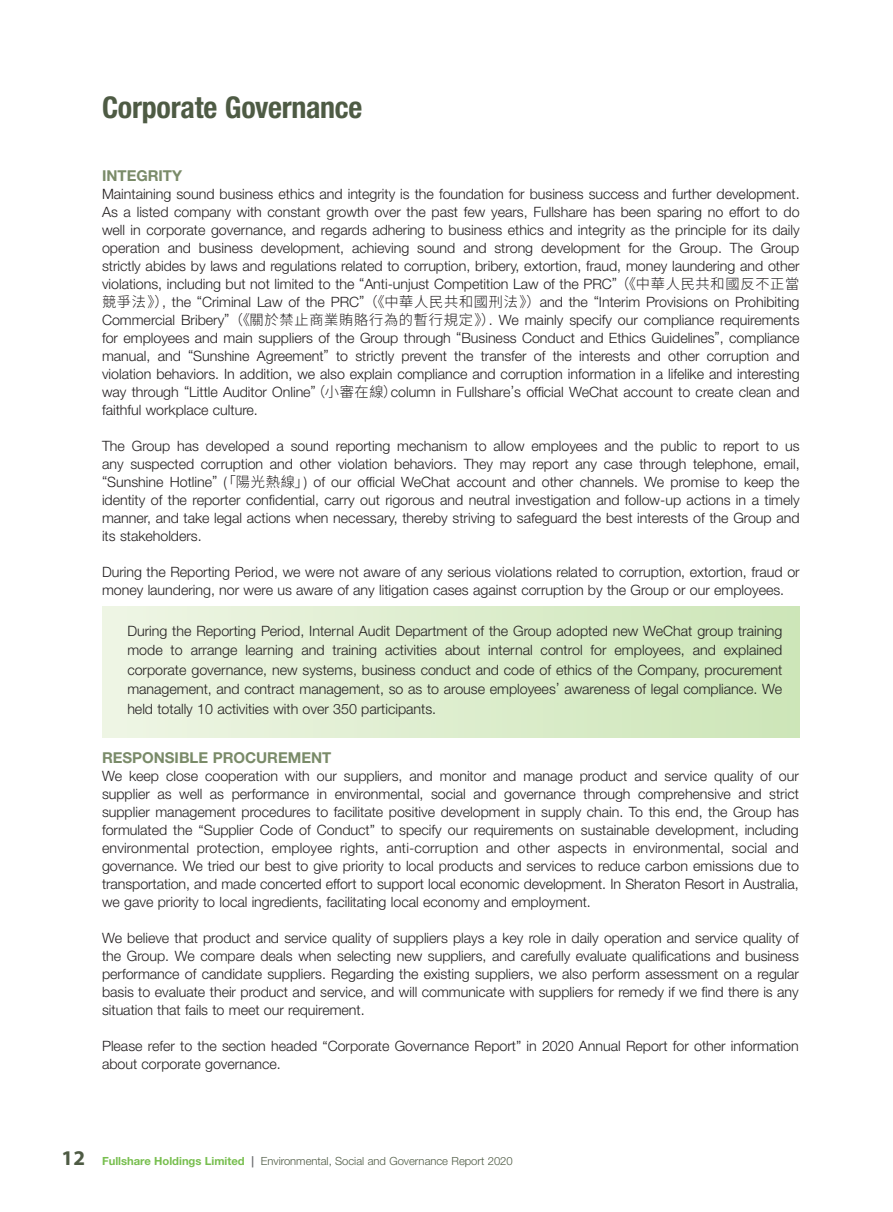
<style>
.page{position:relative;width:893px;height:1212px;background:#fff}
.page>*{position:absolute;margin:0;border:0;box-sizing:border-box;transform-origin:0 0}
.t1{font:700 condensed 30px "Helvetica Neue LT Std";letter-spacing:-.01em;color:#4e5b44}
.Heading_1{font:700 15px "Helvetica Neue LT Std";color:#7a8b69}
.Body_Text{font:300 14.25px/18px "Helvetica Neue LT Std";color:#231f20;text-align:justify}
.t2{font:300 11.25px "Helvetica Neue LT Std";color:#4e5b44}
.s1{font-family:"Source Han Sans TC"}
.s2{font-family:"Myriad Pro";font-weight:700;font-size:21px}
.s3{font-weight:700;color:#77be4e}
.s4{font-weight:700;color:#6c6d70}
</style>
<div class="page">
<div style="left:102px;top:606px;width:697px;height:132px;background:linear-gradient(to right,#eff5e5,#cde6b8)"></div>
<h1 class="t1" style="left:102px;top:89px;width:262px">Corporate Governance</h1>
<p class="Heading_1" style="left:102px;top:166px;width:81px">INTEGRITY</p>
<p class="Body_Text" style="left:102px;top:184px;width:699px">Maintaining sound business ethics and integrity is the foundation for business success and further development.<br>As a listed company with constant growth over the past few years, Fullshare has been sparing no effort to do well in corporate governance, and regards adhering to business ethics and integrity as the principle for its daily operation and business development, achieving sound and strong development for the Group. The Group strictly abides by laws and regulations related to corruption, bribery, extortion, fraud, money laundering and other violations, including but not limited to the “Anti-unjust Competition Law of the PRC”<span class="s1">（《中華人民共和國反不正當競爭法》）</span>, the “Criminal Law of the PRC”<span class="s1">（《中華人民共和國刑法》）</span>and the “Interim Provisions on Prohibiting Commercial Bribery”<span class="s1">（《關於禁止商業賄賂行為的暫行規定》）</span>. We mainly specify our compliance requirements for employees and main suppliers of the Group through “Business Conduct and Ethics Guidelines”, compliance manual, and “Sunshine Agreement” to strictly prevent the transfer of the interests and other corruption and violation behaviors. In addition, we also explain compliance and corruption information in a lifelike and interesting way through “Little Auditor Online”<span class="s1">（小審在線）</span>column in Fullshare’s official WeChat account to create clean and faithful workplace culture.</p>
<p class="Body_Text" style="left:102px;top:436px;width:699px">The Group has developed a sound reporting mechanism to allow employees and the public to report to us any suspected corruption and other violation behaviors. They may report any case through telephone, email, “Sunshine Hotline” (<span class="s1">「陽光熱線」</span>) of our official WeChat account and other channels. We promise to keep the identity of the reporter confidential, carry out rigorous and neutral investigation and follow-up actions in a timely manner, and take legal actions when necessary, thereby striving to safeguard the best interests of the Group and its stakeholders.</p>
<p class="Body_Text" style="left:102px;top:562px;width:699px">During the Reporting Period, we were not aware of any serious violations related to corruption, extortion, fraud or money laundering, nor were us aware of any litigation cases against corruption by the Group or our employees.</p>
<p class="Body_Text" style="left:127px;top:620px;width:657px;line-height:19.5px">During the Reporting Period, Internal Audit Department of the Group adopted new WeChat group training mode to arrange learning and training activities about internal control for employees, and explained corporate governance, new systems, business conduct and code of ethics of the Company, procurement management, and contract management, so as to arouse employees’ awareness of legal compliance. We held totally 10 activities with over 350 participants.</p>
<p class="Heading_1" style="left:102px;top:749px;width:231px">RESPONSIBLE PROCUREMENT</p>
<p class="Body_Text" style="left:102px;top:767px;width:698px">We keep close cooperation with our suppliers, and monitor and manage product and service quality of our supplier as well as performance in environmental, social and governance through comprehensive and strict supplier management procedures to facilitate positive development in supply chain. To this end, the Group has formulated the “Supplier Code of Conduct” to specify our requirements on sustainable development, including environmental protection, employee rights, anti-corruption and other aspects in environmental, social and governance. We tried our best to give priority to local products and services to reduce carbon emissions due to transportation, and made concerted effort to support local economic development. In Sheraton Resort in Australia, we gave priority to local ingredients, facilitating local economy and employment.</p>
<p class="Body_Text" style="left:102px;top:929px;width:698px">We believe that product and service quality of suppliers plays a key role in daily operation and service quality of the Group. We compare deals when selecting new suppliers, and carefully evaluate qualifications and business performance of candidate suppliers. Regarding the existing suppliers, we also perform assessment on a regular basis to evaluate their product and service, and will communicate with suppliers for remedy if we find there is any situation that fails to meet our requirement.</p>
<p class="Body_Text" style="left:102px;top:1037px;width:698px">Please refer to the section headed “Corporate Governance Report” in 2020 Annual Report for other information about corporate governance.</p>
<p class="t2" style="left:62px;top:1154px;width:453px"><span class="s2">12</span> <span class="s3">Fullshare Holdings Limited</span> <span class="s4">|</span> Environmental, Social and Governance Report 2020</p>
</div>
